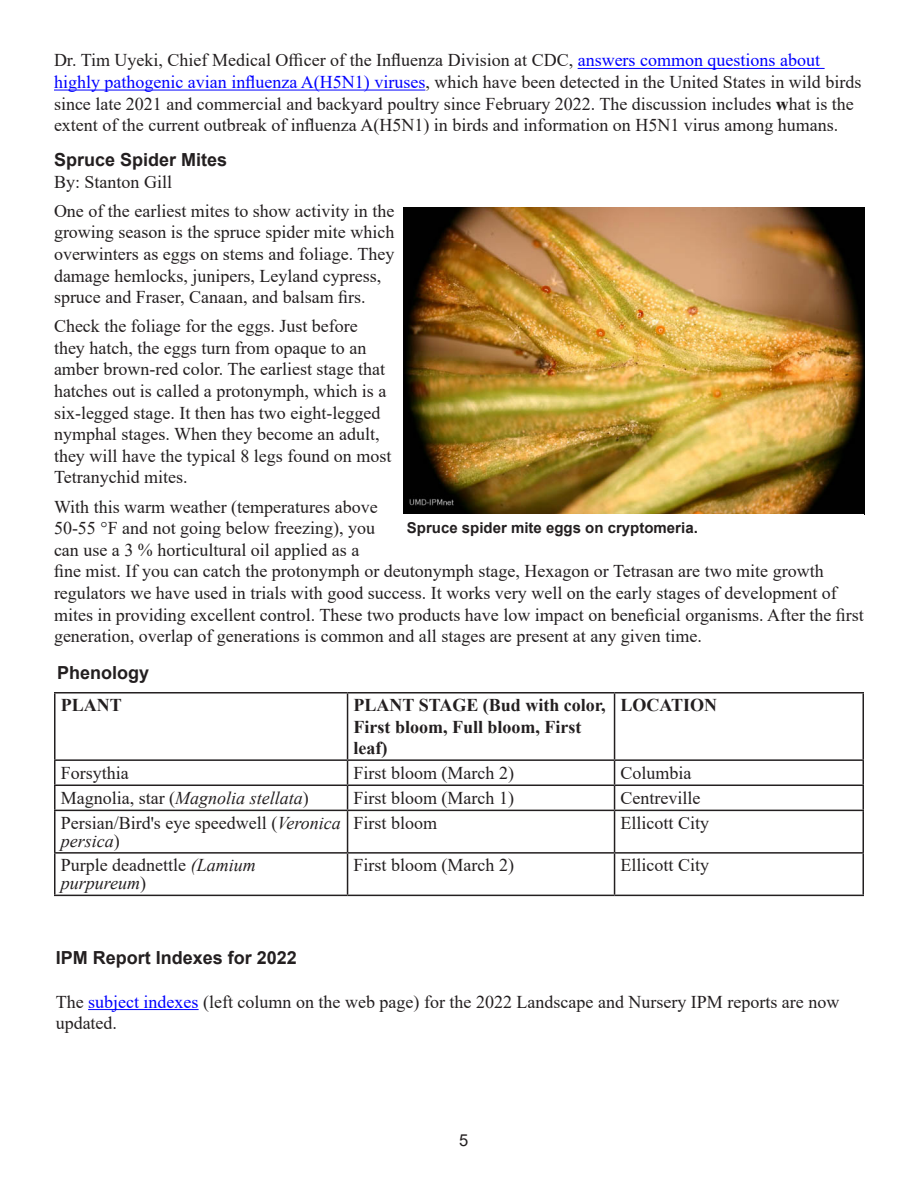
<style>
.page{position:relative;width:918px;height:1188px;background:#fff}
.page>*{position:absolute;margin:0;border:0;box-sizing:border-box;transform-origin:0 0}
.Normal__Web{font:18px/21.6px "Times New Roman";color:#231f20}
.t1{font:700 18px/21.6px "Times New Roman";color:#231f20}
.Normal__Web-2{font:700 18px/21.6px "Arial";color:#231f20}
.t2{font:italic 18px "Times New Roman";color:#231f20}
.Headline{font:700 18px "Arial";color:#231f20}
.t3{font:16.5px "Arial";color:#231f20}
.Photo_credit{font:700 15px "Arial";color:#231f20}
.s1{color:#00f}
.s2{font-weight:700}
.s3{font-family:"Times New Roman";font-weight:400}
.s4{font-style:normal}
.s5{font-style:italic}
</style>
<div class="page">
<hr style="left:54px;top:692px;width:294px;height:2px;background:#231f20">
<hr style="left:54px;top:694px;width:2px;height:65px;background:#231f20">
<hr style="left:348px;top:692px;width:267px;height:2px;background:#231f20">
<hr style="left:347px;top:694px;width:1px;height:65px;background:#231f20">
<hr style="left:615px;top:692px;width:249px;height:2px;background:#231f20">
<hr style="left:614px;top:694px;width:1px;height:65px;background:#231f20">
<hr style="left:862px;top:694px;width:2px;height:65px;background:#231f20">
<hr style="left:54px;top:759px;width:294px;height:2px;background:#231f20">
<hr style="left:54px;top:761px;width:2px;height:24px;background:#231f20">
<hr style="left:348px;top:759px;width:267px;height:2px;background:#231f20">
<hr style="left:615px;top:759px;width:249px;height:2px;background:#231f20">
<hr style="left:862px;top:761px;width:2px;height:24px;background:#231f20">
<hr style="left:54px;top:785px;width:294px;height:1px;background:#231f20">
<hr style="left:54px;top:786px;width:2px;height:24px;background:#231f20">
<hr style="left:348px;top:785px;width:267px;height:1px;background:#231f20">
<svg style="left:347px;top:761px;width:1px;height:49px"></svg>
<hr style="left:615px;top:785px;width:249px;height:1px;background:#231f20">
<svg style="left:614px;top:761px;width:1px;height:49px"></svg>
<hr style="left:862px;top:786px;width:2px;height:24px;background:#231f20">
<hr style="left:54px;top:810px;width:294px;height:1px;background:#231f20">
<hr style="left:54px;top:811px;width:2px;height:41px;background:#231f20">
<hr style="left:348px;top:810px;width:267px;height:1px;background:#231f20">
<hr style="left:347px;top:811px;width:1px;height:41px;background:#231f20">
<hr style="left:615px;top:810px;width:249px;height:1px;background:#231f20">
<hr style="left:614px;top:811px;width:1px;height:41px;background:#231f20">
<hr style="left:862px;top:811px;width:2px;height:41px;background:#231f20">
<hr style="left:54px;top:852px;width:294px;height:2px;background:#231f20">
<hr style="left:54px;top:854px;width:2px;height:41px;background:#231f20">
<hr style="left:348px;top:852px;width:267px;height:2px;background:#231f20">
<hr style="left:347px;top:854px;width:1px;height:41px;background:#231f20">
<hr style="left:615px;top:852px;width:249px;height:2px;background:#231f20">
<hr style="left:614px;top:854px;width:1px;height:41px;background:#231f20">
<hr style="left:862px;top:854px;width:2px;height:41px;background:#231f20">
<hr style="left:54px;top:895px;width:294px;height:1px;background:#231f20">
<hr style="left:348px;top:895px;width:267px;height:1px;background:#231f20">
<hr style="left:615px;top:895px;width:249px;height:1px;background:#231f20">
<hr style="left:578px;top:68px;width:247px;height:1px;background:#00f">
<hr style="left:54px;top:90px;width:371px;height:1px;background:#00f">
<img style="left:404px;top:208px;width:460px;height:306px">
<hr style="left:88px;top:1009px;width:111px;height:1px;background:#00f">
<p class="Normal__Web" style="left:54px;top:49px;width:809px">Dr. Tim Uyeki, Chief Medical Officer of the Influenza Division at CDC, <span class="s1">answers common questions about highly pathogenic avian influenza A(H5N1) viruses</span>, which have been detected in the United States in wild birds since late 2021 and commercial and backyard poultry since February 2022. The discussion includes <span class="s2">w</span>hat is the extent of the current outbreak of influenza A(H5N1) in birds and information on H5N1 virus among humans.</p>
<p class="Normal__Web-2" style="left:54px;top:149px;width:175px">Spruce Spider Mites<br><span class="s3">By: Stanton Gill</span></p>
<p class="Normal__Web" style="left:54px;top:199px;width:342px">One of the earliest mites to show activity in the growing season is the spruce spider mite which overwinters as eggs on stems and foliage. They damage hemlocks, junipers, Leyland cypress, spruce and Fraser, Canaan, and balsam firs.</p>
<p class="Normal__Web" style="left:54px;top:315px;width:339px">Check the foliage for the eggs. Just before they hatch, the eggs turn from opaque to an amber brown-red color. The earliest stage that hatches out is called a protonymph, which is a six-legged stage. It then has two eight-legged nymphal stages. When they become an adult, they will have the typical 8 legs found on most Tetranychid mites.</p>
<p class="Normal__Web" style="left:54px;top:495px;width:811px">With this warm weather (temperatures above<br>50-55 °F and not going below freezing), you<br>can use a 3 % horticultural oil applied as a<br>fine mist. If you can catch the protonymph or deutonymph stage, Hexagon or Tetrasan are two mite growth regulators we have used in trials with good success. It works very well on the early stages of development of mites in providing excellent control. These two products have low impact on beneficial organisms. After the first generation, overlap of generations is common and all stages are present at any given time.</p>
<p class="Headline" style="left:57px;top:660px;width:94px">Phenology</p>
<p class="t1" style="left:61px;top:694px;width:63px">PLANT</p>
<p class="t1" style="left:354px;top:694px;width:254px">PLANT STAGE (Bud with color,<br>First bloom, Full bloom, First leaf)</p>
<p class="t1" style="left:621px;top:694px;width:98px">LOCATION</p>
<p class="Normal__Web" style="left:61px;top:761px;width:70px">Forsythia</p>
<p class="Normal__Web" style="left:354px;top:761px;width:162px">First bloom (March 2)</p>
<p class="Normal__Web" style="left:621px;top:761px;width:73px">Columbia</p>
<p class="t2" style="left:61px;top:785px;width:249px"><span class="s4">Magnolia, star (</span>Magnolia stellata<span class="s4">)</span></p>
<p class="Normal__Web" style="left:354px;top:786px;width:162px">First bloom (March 1)</p>
<p class="Normal__Web" style="left:621px;top:786px;width:81px">Centreville</p>
<p class="Normal__Web" style="left:61px;top:813px;width:282px;line-height:18px">Persian/Bird's eye speedwell (<span class="s5">Veronica persica</span>)</p>
<p class="Normal__Web" style="left:354px;top:811px;width:85px">First bloom</p>
<p class="Normal__Web" style="left:621px;top:811px;width:90px">Ellicott City</p>
<p class="Normal__Web" style="left:61px;top:856px;width:196px;line-height:18px">Purple deadnettle <span class="s5">(Lamium purpureum</span>)</p>
<p class="Normal__Web" style="left:354px;top:854px;width:162px">First bloom (March 2)</p>
<p class="Normal__Web" style="left:621px;top:854px;width:90px">Ellicott City</p>
<p class="Photo_credit" style="left:407px;top:517px;width:292px">Spruce spider mite eggs on cryptomeria.</p>
<p class="Normal__Web-2" style="left:56px;top:947px;width:243px">IPM Report Indexes for 2022</p>
<p class="Normal__Web" style="left:56px;top:990px;width:785px">The <span class="s1">subject indexes</span> (left column on the web page) for the 2022 Landscape and Nursery IPM reports are now updated.</p>
<p class="t3" style="left:459px;top:1129px;width:11px">5</p>
</div>
